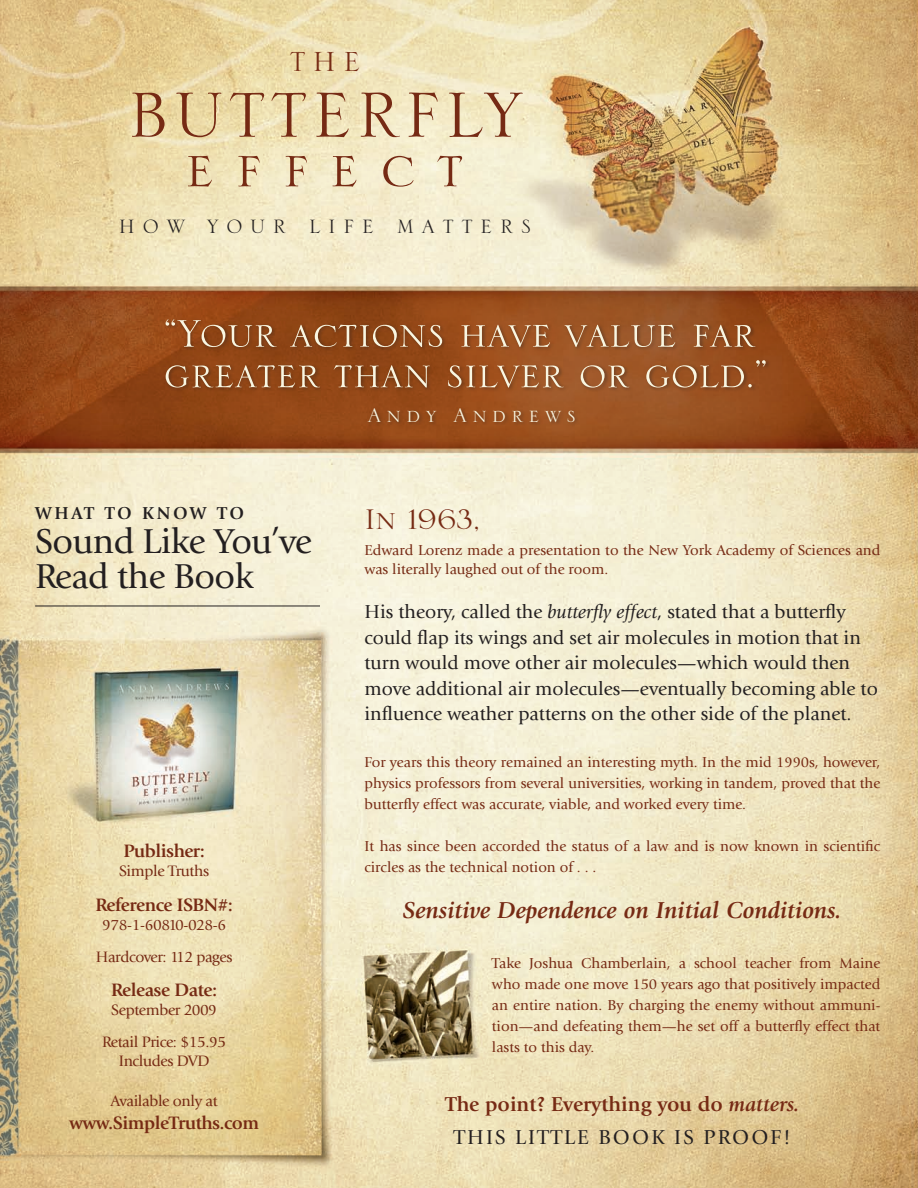
<style>
.page{position:relative;width:918px;height:1188px;background:#fff}
.page>*{position:absolute;margin:0;border:0;box-sizing:border-box;transform-origin:0 0}
.t1{font:84.45px "Serlio LH";letter-spacing:.05em;color:#762a14}
.t2{font:70.65px "Serlio LH";letter-spacing:.3em;color:#762a14}
.t3{font:51px "Serlio LH";color:#f9f6e1}
.t4{font:37.5px "Serlio LH";color:#762a14}
.t5{font:36.3px "Serlio LH";color:#762a14}
.t6{font:36px "Giovanni Std";letter-spacing:-.015em;color:#231f20}
.t7{font:26.25px "Serlio LH";letter-spacing:.2em;color:#f9f6e1}
.t8{font:25.5px "Serlio LH";letter-spacing:.3em;color:#231f20}
.t9{font:italic 700 24px "Giovanni Std";color:#762a14}
.t10{font:700 21px "Giovanni Std";color:#762a14}
.t11{font:21px "Giovanni Std";letter-spacing:.1em;color:#231f20}
.t12{font:19.5px "Giovanni Std";color:#231f20}
.t13{font:700 18.75px "Giovanni Std";letter-spacing:-.025em;color:#762a14}
.t14{font:700 18px "Giovanni Std";letter-spacing:.14em;color:#231f20}
.t15{font:15.75px "Giovanni Std";letter-spacing:-.025em;color:#762a14}
.t16{font:15px/21px "Giovanni Std";color:#762a14}
.s1{font-style:italic}
</style>
<div class="page">
<img style="left:0;top:0;width:918px;height:1188px">
<div style="left:164px;top:317px;width:607px;height:110px;background:#231f20;opacity:.45"></div>
<hr style="left:35px;top:606px;width:285px;height:1px;background:#231f20">
<p class="t5" style="left:289px;top:44px;width:73px">THE</p>
<p class="t1" style="left:128px;top:73px;width:396px">BUTTERFLY</p>
<p class="t2" style="left:186px;top:133px;width:280px">effect</p>
<p class="t8" style="left:119px;top:214px;width:414px">HOW YOUR LIFE MATTERS</p>
<p class="t3" style="left:164px;top:309px;width:594px">“Your actions have value far</p>
<p class="t3" style="left:164px;top:349px;width:605px">greater than silver or gold.”</p>
<p class="t7" style="left:368px;top:402px;width:210px">Andy Andrews</p>
<p class="t14" style="left:35px;top:503px;width:210px">WHAT TO KNOW TO</p>
<p class="t6" style="left:35px;top:521px;width:278px">Sound Like You’ve</p>
<p class="t6" style="left:35px;top:556px;width:220px">Read the Book</p>
<p class="t13" style="left:123px;top:840px;width:83px">Publisher:</p>
<p class="t15" style="left:119px;top:862px;width:92px">Simple Truths</p>
<p class="t13" style="left:96px;top:894px;width:139px">Reference ISBN#:</p>
<p class="t15" style="left:102px;top:916px;width:126px">978-1-60810-028-6</p>
<p class="t15" style="left:96px;top:948px;width:138px">Hardcover: 112 pages</p>
<p class="t13" style="left:111px;top:979px;width:108px">Release Date:</p>
<p class="t15" style="left:111px;top:1001px;width:107px">September 2009</p>
<p class="t15" style="left:102px;top:1033px;width:126px">Retail Price: $15.95</p>
<p class="t15" style="left:119px;top:1052px;width:92px">Includes DVD</p>
<p class="t15" style="left:111px;top:1092px;width:109px">Available only at</p>
<p class="t13" style="left:69px;top:1112px;width:192px">www.SimpleTruths.com</p>
<p class="t4" style="left:364px;top:501px;width:117px">In 1963,</p>
<p class="t16" style="left:364px;top:541px;width:517px;line-height:18.9px">Edward Lorenz made a presentation to the New York Academy of Sciences and was literally laughed out of the room.</p>
<p class="t12" style="left:364px;top:601px;width:483px">His theory, called the <span class="s1">butterfly effect</span>, stated that a butterfly</p>
<p class="t12" style="left:364px;top:626px;width:498px">could flap its wings and set air molecules in motion that in</p>
<p class="t12" style="left:364px;top:652px;width:487px">turn would move other air molecules—which would then</p>
<p class="t12" style="left:364px;top:677px;width:515px">move additional air molecules—eventually becoming able to</p>
<p class="t12" style="left:364px;top:703px;width:489px">influence weather patterns on the other side of the planet.</p>
<p class="t16" style="left:364px;top:751px;width:517px;text-align:justify">For years this theory remained an interesting myth. In the mid 1990s, however, physics professors from several universities, working in tandem, proved that the butterfly effect was accurate, viable, and worked every time.</p>
<p class="t16" style="left:364px;top:835px;width:517px">It has since been accorded the status of a law and is now known in scientific circles as the technical notion of . . .</p>
<p class="t9" style="left:403px;top:897px;width:441px">Sensitive Dependence on Initial Conditions.</p>
<p class="t16" style="left:492px;top:952px;width:390px;text-align:justify">Take Joshua Chamberlain, a school teacher from Maine who made one move 150 years ago that positively impacted an entire nation. By charging the enemy without ammuni&shy;tion—and defeating them—he set off a butterfly effect that lasts to this day.</p>
<p class="t10" style="left:445px;top:1092px;width:356px">The point? Everything you do <span class="s1">matters.</span></p>
<p class="t11" style="left:454px;top:1126px;width:339px">THIS LITTLE BOOK IS PROOF!</p>
</div>
